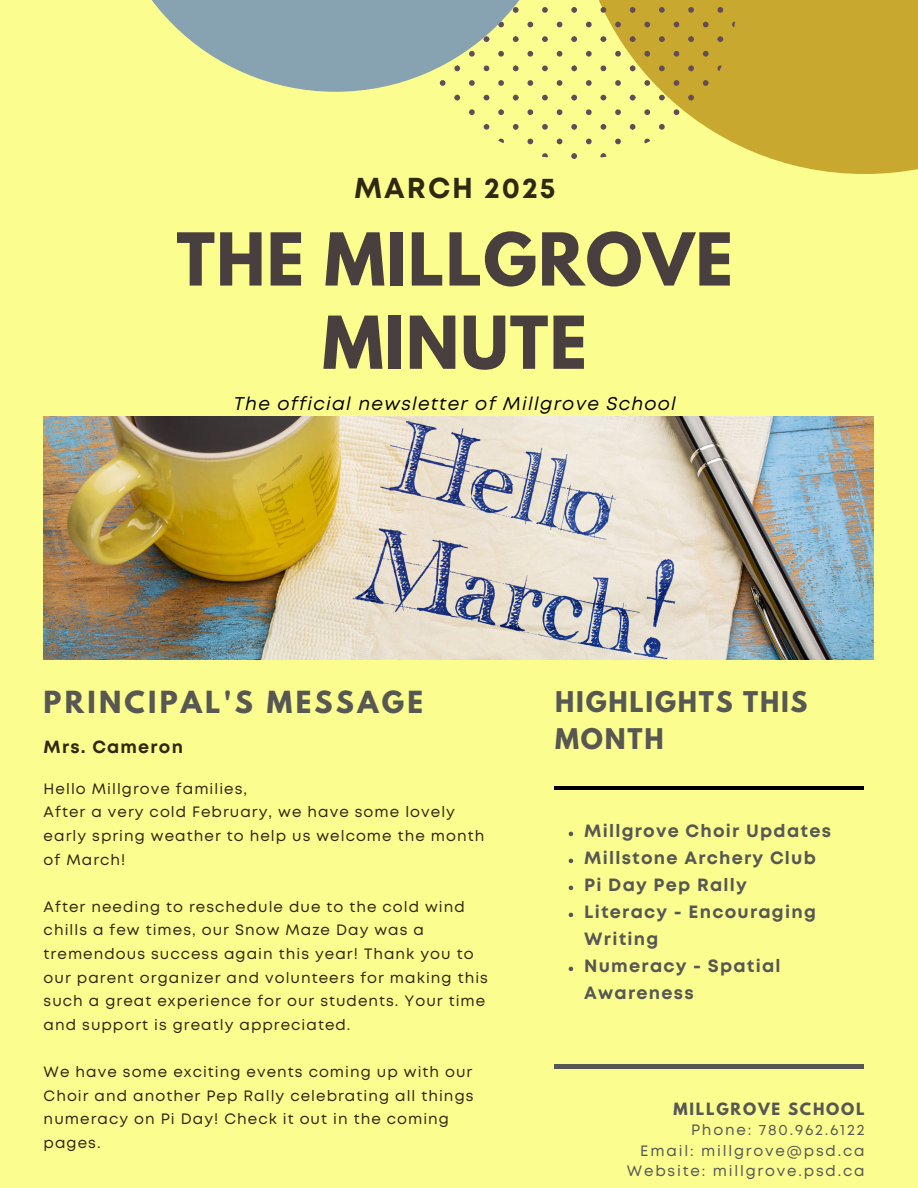
<style>
.page{position:relative;width:918px;height:1188px;background:#fcfd8f}
.page>*{position:absolute;margin:0;border:0;box-sizing:border-box;transform-origin:0 0}
.t1{font:700 64.5px/83.2px "League Spartan";letter-spacing:.02em;color:#4a3f3f;text-align:center}
.t2{font:700 28.8px "Mont";letter-spacing:.07em;color:#2f2813}
.t3{font:700 27px "League Spartan";letter-spacing:.12em;color:#575853}
.t4{font:700 25.35px/37.2px "League Spartan";letter-spacing:.07em;color:#575853}
.t5{font:italic 18.45px "Mont";letter-spacing:.07em;color:#000}
.t6{font:700 17.7px/27px "Mont";letter-spacing:.07em;color:#575853}
.t7{font:700 17.55px "Mont";letter-spacing:.07em;color:#2f2813}
.t8{font:15px/23.7px "Mont";letter-spacing:.07em;color:#2f2813}
.t9{font:15px "Mont";letter-spacing:.12em;color:#575853}
.t10{font:700 15px "League Spartan";letter-spacing:.12em;color:#575853}
</style>
<div class="page">
<svg style="left:575px;top:0;width:343px;height:174px;fill:#c9a82f"></svg>
<svg style="left:717px;top:7px;width:6px;height:6px"></svg>
<svg style="left:703px;top:22px;width:6px;height:5px"></svg>
<svg style="left:732px;top:22px;width:5px;height:5px"></svg>
<svg style="left:717px;top:66px;width:6px;height:5px"></svg>
<svg style="left:703px;top:80px;width:6px;height:6px"></svg>
<svg style="left:732px;top:80px;width:5px;height:6px"></svg>
<svg style="left:703px;top:51px;width:6px;height:6px"></svg>
<svg style="left:732px;top:51px;width:5px;height:6px"></svg>
<svg style="left:717px;top:36px;width:6px;height:6px"></svg>
<svg style="left:717px;top:124px;width:6px;height:6px"></svg>
<svg style="left:703px;top:139px;width:6px;height:5px"></svg>
<svg style="left:732px;top:139px;width:5px;height:5px"></svg>
<svg style="left:703px;top:109px;width:6px;height:6px"></svg>
<svg style="left:732px;top:109px;width:5px;height:6px"></svg>
<svg style="left:717px;top:95px;width:6px;height:5px"></svg>
<svg style="left:717px;top:153px;width:6px;height:6px"></svg>
<svg style="left:688px;top:7px;width:6px;height:6px"></svg>
<svg style="left:659px;top:7px;width:6px;height:6px"></svg>
<svg style="left:644px;top:22px;width:6px;height:5px"></svg>
<svg style="left:674px;top:22px;width:5px;height:5px"></svg>
<svg style="left:688px;top:66px;width:6px;height:5px"></svg>
<svg style="left:659px;top:66px;width:6px;height:5px"></svg>
<svg style="left:644px;top:80px;width:6px;height:6px"></svg>
<svg style="left:674px;top:80px;width:5px;height:6px"></svg>
<svg style="left:644px;top:51px;width:6px;height:6px"></svg>
<svg style="left:674px;top:51px;width:5px;height:6px"></svg>
<svg style="left:688px;top:36px;width:6px;height:6px"></svg>
<svg style="left:659px;top:36px;width:6px;height:6px"></svg>
<svg style="left:688px;top:124px;width:6px;height:6px"></svg>
<svg style="left:659px;top:124px;width:6px;height:6px"></svg>
<svg style="left:644px;top:139px;width:6px;height:5px"></svg>
<svg style="left:674px;top:139px;width:5px;height:5px"></svg>
<svg style="left:644px;top:109px;width:6px;height:6px"></svg>
<svg style="left:674px;top:109px;width:5px;height:6px"></svg>
<svg style="left:688px;top:95px;width:6px;height:5px"></svg>
<svg style="left:659px;top:95px;width:6px;height:5px"></svg>
<svg style="left:688px;top:153px;width:6px;height:6px"></svg>
<svg style="left:659px;top:153px;width:6px;height:6px"></svg>
<svg style="left:630px;top:7px;width:5px;height:6px"></svg>
<svg style="left:601px;top:7px;width:5px;height:6px"></svg>
<svg style="left:586px;top:22px;width:6px;height:5px"></svg>
<svg style="left:615px;top:22px;width:6px;height:5px"></svg>
<svg style="left:630px;top:66px;width:5px;height:5px"></svg>
<svg style="left:601px;top:66px;width:5px;height:5px"></svg>
<svg style="left:586px;top:80px;width:6px;height:6px"></svg>
<svg style="left:615px;top:80px;width:6px;height:6px"></svg>
<svg style="left:586px;top:51px;width:6px;height:6px"></svg>
<svg style="left:615px;top:51px;width:6px;height:6px"></svg>
<svg style="left:630px;top:36px;width:5px;height:6px"></svg>
<svg style="left:601px;top:36px;width:5px;height:6px"></svg>
<svg style="left:630px;top:124px;width:5px;height:6px"></svg>
<svg style="left:601px;top:124px;width:5px;height:6px"></svg>
<svg style="left:586px;top:139px;width:6px;height:5px"></svg>
<svg style="left:615px;top:139px;width:6px;height:5px"></svg>
<svg style="left:586px;top:109px;width:6px;height:6px"></svg>
<svg style="left:615px;top:109px;width:6px;height:6px"></svg>
<svg style="left:630px;top:95px;width:5px;height:5px"></svg>
<svg style="left:601px;top:95px;width:5px;height:5px"></svg>
<svg style="left:630px;top:153px;width:5px;height:6px"></svg>
<svg style="left:601px;top:153px;width:5px;height:6px"></svg>
<svg style="left:571px;top:124px;width:6px;height:6px"></svg>
<svg style="left:542px;top:124px;width:6px;height:6px"></svg>
<svg style="left:528px;top:139px;width:5px;height:5px"></svg>
<svg style="left:557px;top:139px;width:5px;height:5px"></svg>
<svg style="left:528px;top:109px;width:5px;height:6px"></svg>
<svg style="left:557px;top:109px;width:5px;height:6px"></svg>
<svg style="left:571px;top:153px;width:6px;height:6px"></svg>
<svg style="left:542px;top:153px;width:6px;height:5px"></svg>
<svg style="left:513px;top:124px;width:6px;height:6px"></svg>
<svg style="left:484px;top:124px;width:5px;height:6px"></svg>
<svg style="left:498px;top:139px;width:6px;height:4px"></svg>
<svg style="left:469px;top:109px;width:6px;height:6px"></svg>
<svg style="left:498px;top:109px;width:6px;height:6px"></svg>
<svg style="left:569px;top:832px;width:4px;height:4px"></svg>
<svg style="left:569px;top:859px;width:4px;height:4px"></svg>
<svg style="left:569px;top:886px;width:4px;height:4px"></svg>
<svg style="left:569px;top:913px;width:4px;height:4px"></svg>
<svg style="left:569px;top:967px;width:4px;height:4px"></svg>
<hr style="left:555px;top:786px;width:309px;height:4px;background:#000">
<hr style="left:555px;top:1065px;width:309px;height:4px;background:#575853">
<img style="left:44px;top:416px;width:830px;height:243px">
<svg style="left:152px;top:0;width:425px;height:100px"></svg>
<h4 class="t2" style="left:354px;top:177px;width:203px">MARCH 2025</h4>
<p class="t1" style="left:176px;top:226px;width:558px">THE MILLGROVE<br>MINUTE</p>
<h2 class="t5" style="left:234px;top:397px;width:444px">The official newsletter of Millgrove School</h2>
<p class="t3" style="left:44px;top:689px;width:381px">PRINCIPAL'S MESSAGE</p>
<p class="t7" style="left:44px;top:741px;width:141px">Mrs. Cameron</p>
<p class="t8" style="left:44px;top:778px;width:205px">Hello Millgrove families,</p>
<p class="t8" style="left:44px;top:801px;width:442px">After a very cold February, we have some lovely early spring weather to help us welcome the month of March!</p>
<p class="t8" style="left:44px;top:896px;width:446px">After needing to reschedule due to the cold wind chills a few times, our Snow Maze Day was a tremendous success again this year! Thank you to our parent organizer and volunteers for making this such a great experience for our students. Your time and support is greatly appreciated.</p>
<h3 class="t8" style="left:44px;top:1061px;width:431px">We have some exciting events coming up with our Choir and another Pep Rally celebrating all things numeracy on Pi Day! Check it out in the coming pages.</h3>
<h5 class="t4" style="left:555px;top:686px;width:254px">HIGHLIGHTS THIS<br>MONTH</h5>
<p class="t6" style="left:584px;top:819px;width:248px">Millgrove Choir Updates</p>
<p class="t6" style="left:584px;top:846px;width:233px">Millstone Archery Club</p>
<p class="t6" style="left:584px;top:873px;width:164px">Pi Day Pep Rally</p>
<h2 class="t6" style="left:584px;top:900px;width:233px">Literacy - Encouraging<br>Writing</h2>
<h1 class="t6" style="left:584px;top:954px;width:198px">Numeracy - Spatial<br>Awareness</h1>
<p class="t10" style="left:673px;top:1102px;width:193px">MILLGROVE SCHOOL</p>
<p class="t9" style="left:691px;top:1124px;width:175px">Phone: 780.962.6122</p>
<p class="t9" style="left:640px;top:1145px;width:226px">Email: millgrove@psd.ca</p>
<p class="t9" style="left:627px;top:1165px;width:239px">Website: millgrove.psd.ca</p>
</div>
